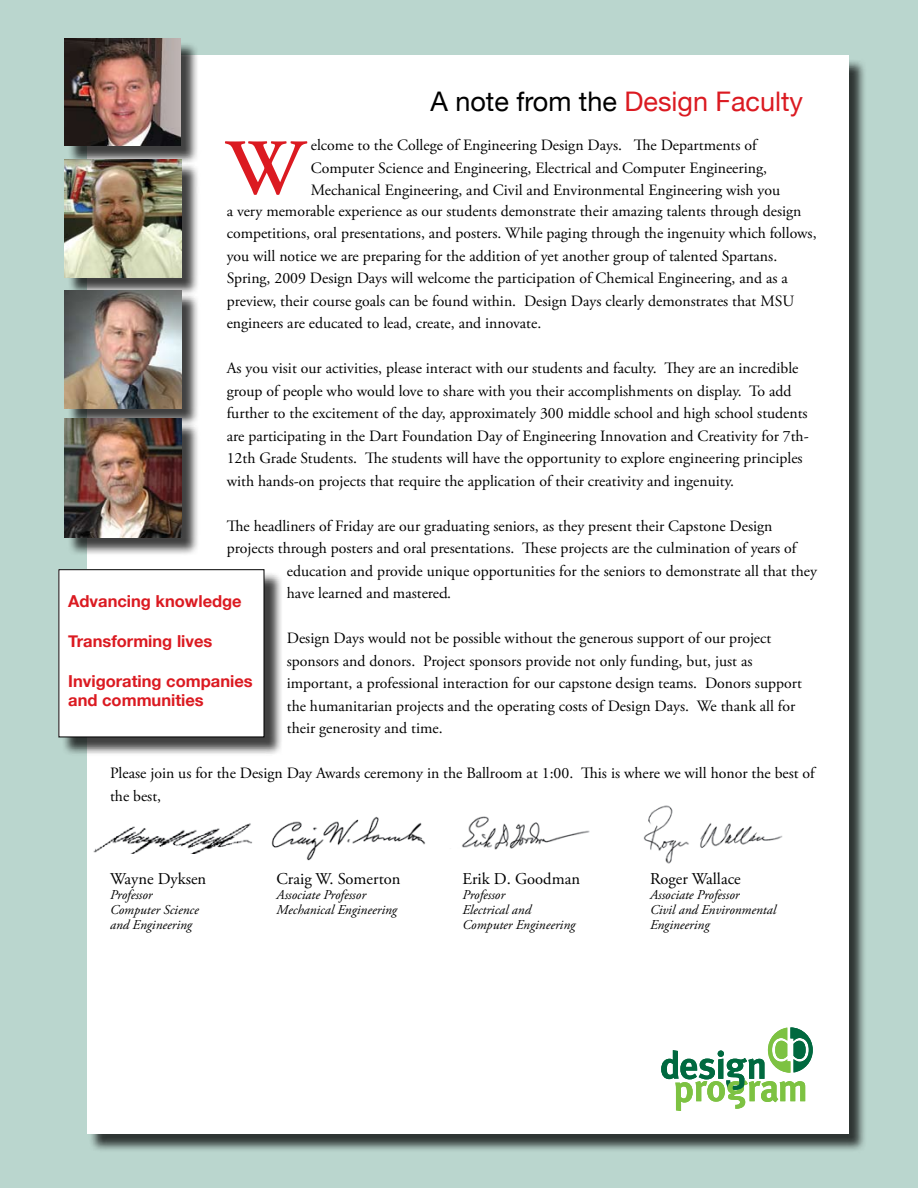
<style>
.page{position:relative;width:918px;height:1188px;background:#bad6ce}
.page>*{position:absolute;margin:0;border:0;box-sizing:border-box;transform-origin:0 0}
.t1{font:600 79.05px "Adobe Garamond Pro";color:#db1a21}
.t2{font:27px "Helvetica Neue";color:#db1a21}
.t3{font:700 16.5px/18.8px "Helvetica Neue";color:#db1a21}
.t4{font:16.5px "Adobe Garamond Pro";color:#000}
.t5{font:15.75px/22.5px "Adobe Garamond Pro";color:#000}
.t6{font:italic 13.5px "Adobe Garamond Pro";color:#000}
.s1{color:#000}
</style>
<div class="page">
<div style="left:89px;top:58px;width:791px;height:1102px;background:#000;opacity:.75"></div>
<div style="left:87px;top:56px;width:762px;height:1078px;background:#fff"></div>
<div style="left:61px;top:572px;width:229px;height:190px;background:#000;opacity:.75"></div>
<div style="left:59px;top:570px;width:205px;height:167px;background:#fff"></div>
<svg style="left:661px;top:1027px;width:152px;height:84px"></svg>
<div style="left:67px;top:41px;width:138px;height:130px;background:#000;opacity:.75"></div>
<img style="left:64px;top:39px;width:116px;height:107px">
<div style="left:67px;top:162px;width:139px;height:141px;background:#000;opacity:.75"></div>
<img style="left:64px;top:159px;width:117px;height:119px">
<div style="left:67px;top:292px;width:139px;height:141px;background:#000;opacity:.75"></div>
<img style="left:64px;top:290px;width:117px;height:118px">
<img style="left:271px;top:816px;width:155px;height:45px">
<img style="left:462px;top:816px;width:128px;height:34px">
<img style="left:93px;top:823px;width:159px;height:31px">
<div style="left:67px;top:421px;width:139px;height:141px;background:#000;opacity:.75"></div>
<img style="left:64px;top:419px;width:117px;height:118px">
<img style="left:643px;top:805px;width:140px;height:59px">
<h2 class="t2" style="left:430px;top:85px;width:374px"><span class="s1">A note from the</span> Design Faculty</h2>
<p class="t5" style="left:311px;top:134px;width:471px">elcome to the College of Engineering Design Days. The Departments of<br>Computer Science and Engineering, Electrical and Computer Engineering,<br>Mechanical Engineering, and Civil and Environmental Engineering wish you</p>
<p class="t5" style="left:227px;top:200px;width:591px">a very memorable experience as our students demonstrate their amazing talents through design competitions, oral presentations, and posters. While paging through the ingenuity which follows, you will notice we are preparing for the addition of yet another group of talented Spartans.<br>Spring, 2009 Design Days will welcome the participation of Chemical Engineering, and as a preview, their course goals can be found within. Design Days clearly demonstrates that MSU engineers are educated to lead, create, and innovate.</p>
<p class="t5" style="left:227px;top:358px;width:583px">As you visit our activities, please interact with our students and faculty. They are an incredible group of people who would love to share with you their accomplishments on display. To add further to the excitement of the day, approximately 300 middle school and high school students are participating in the Dart Foundation Day of Engineering Innovation and Creativity for 7th-12th Grade Students. The students will have the opportunity to explore engineering principles with hands-on projects that require the application of their creativity and ingenuity.</p>
<p class="t5" style="left:227px;top:515px;width:547px">The headliners of Friday are our graduating seniors, as they present their Capstone Design</p>
<p class="t5" style="left:227px;top:538px;width:571px">projects through posters and oral presentations. These projects are the culmination of years of</p>
<p class="t5" style="left:287px;top:560px;width:532px">education and provide unique opportunities for the seniors to demonstrate all that they</p>
<p class="t5" style="left:287px;top:583px;width:166px">have learned and mastered.</p>
<p class="t5" style="left:287px;top:628px;width:517px">Design Days would not be possible without the generous support of our project sponsors and donors. Project sponsors provide not only funding, but, just as important, a professional interaction for our capstone design teams. Donors support the humanitarian projects and the operating costs of Design Days. We thank all for their generosity and time.</p>
<p class="t5" style="left:110px;top:763px;width:706px">Please join us for the Design Day Awards ceremony in the Ballroom at 1:00. This is where we will honor the best of the best,</p>
<h1 class="t1" style="left:227px;top:123px;width:78px">W</h1>
<p class="t3" style="left:68px;top:592px;width:175px">Advancing knowledge</p>
<p class="t3" style="left:68px;top:631px;width:146px">Transforming lives</p>
<p class="t3" style="left:68px;top:671px;width:186px">Invigorating companies and communities</p>
<p class="t4" style="left:110px;top:869px;width:98px">Wayne Dyksen</p>
<p class="t4" style="left:277px;top:869px;width:125px">Craig W. Somerton</p>
<p class="t4" style="left:463px;top:869px;width:119px">Erik D. Goodman</p>
<p class="t4" style="left:650px;top:869px;width:92px">Roger Wallace</p>
<p class="t6" style="left:110px;top:887px;width:44px">Professor</p>
<p class="t6" style="left:277px;top:887px;width:91px">Associate Professor</p>
<p class="t6" style="left:463px;top:887px;width:44px">Professor</p>
<p class="t6" style="left:650px;top:887px;width:91px">Associate Professor</p>
<p class="t6" style="left:110px;top:902px;width:90px">Computer Science</p>
<p class="t6" style="left:277px;top:902px;width:122px">Mechanical Engineering</p>
<p class="t6" style="left:463px;top:902px;width:70px">Electrical and</p>
<p class="t6" style="left:650px;top:902px;width:127px">Civil and Environmental</p>
<p class="t6" style="left:110px;top:917px;width:83px">and Engineering</p>
<p class="t6" style="left:463px;top:917px;width:114px">Computer Engineering</p>
<p class="t6" style="left:650px;top:917px;width:61px">Engineering</p>
</div>
